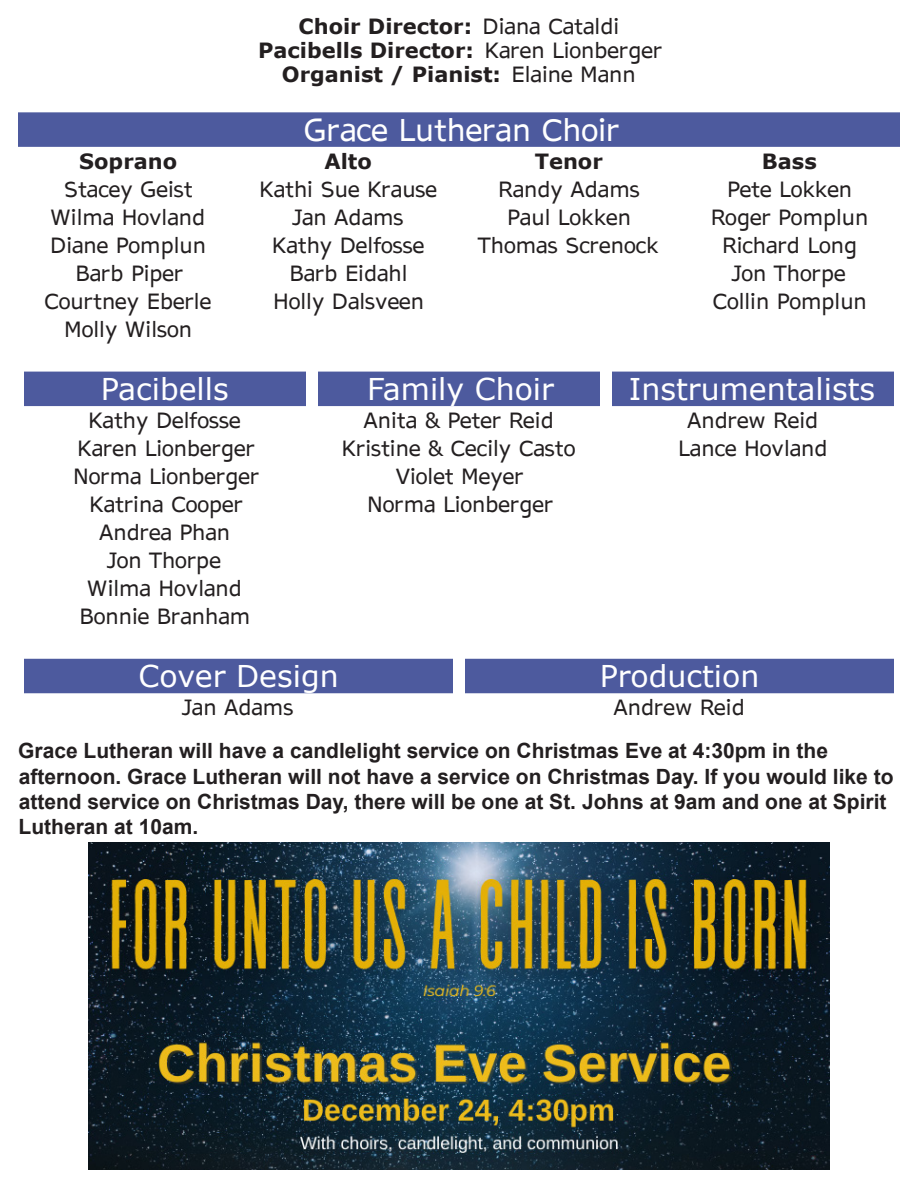
<style>
.page{position:relative;width:918px;height:1188px;background:#fff}
.page>*{position:absolute;margin:0;border:0;box-sizing:border-box;transform-origin:0 0}
.Choir{font:30px "Verdana";color:#fff}
.Choir-2{font:30px "AP Hont";color:#fff}
.Text__Soloist{font:21px "AP Hont";color:#231f20}
.Text__Basic{font:700 21px/25.2px "Arial";color:#231f20}
.Text__Soloist-2{font:700 21px "Verdana";color:#231f20}
.s1{font-family:"AP Hont";font-weight:400}
</style>
<div class="page">
<div style="left:18px;top:112px;width:882px;height:35px;background:#4d5a9e"></div>
<div style="left:24px;top:372px;width:282px;height:34px;background:#4d5a9e"></div>
<div style="left:318px;top:372px;width:282px;height:34px;background:#4d5a9e"></div>
<div style="left:612px;top:372px;width:282px;height:34px;background:#4d5a9e"></div>
<div style="left:24px;top:659px;width:429px;height:34px;background:#4d5a9e"></div>
<div style="left:465px;top:659px;width:429px;height:34px;background:#4d5a9e"></div>
<img style="left:89px;top:842px;width:740px;height:328px">
<p class="Text__Soloist-2" style="left:299px;top:12px;width:322px">Choir Director: <span class="s1">Diana Cataldi</span></p>
<p class="Text__Soloist-2" style="left:258px;top:36px;width:406px">Pacibells Director: <span class="s1">Karen Lionberger</span></p>
<p class="Text__Soloist-2" style="left:282px;top:60px;width:355px">Organist / Pianist: <span class="s1">Elaine Mann</span></p>
<p class="Choir-2" style="left:304px;top:109px;width:318px">Grace Lutheran Choir</p>
<p class="Text__Soloist-2" style="left:79px;top:146px;width:99px">Soprano</p>
<p class="Text__Soloist-2" style="left:324px;top:146px;width:49px">Alto</p>
<p class="Text__Soloist-2" style="left:535px;top:146px;width:70px">Tenor</p>
<p class="Text__Soloist-2" style="left:762px;top:146px;width:56px">Bass</p>
<p class="Text__Soloist" style="left:64px;top:174px;width:131px">Stacey Geist</p>
<p class="Text__Soloist" style="left:259px;top:174px;width:180px">Kathi Sue Krause</p>
<p class="Text__Soloist" style="left:498px;top:174px;width:143px">Randy Adams</p>
<p class="Text__Soloist" style="left:727px;top:174px;width:127px">Pete Lokken</p>
<p class="Text__Soloist" style="left:50px;top:202px;width:157px">Wilma Hovland</p>
<p class="Text__Soloist" style="left:293px;top:202px;width:113px">Jan Adams</p>
<p class="Text__Soloist" style="left:507px;top:202px;width:125px">Paul Lokken</p>
<p class="Text__Soloist" style="left:711px;top:202px;width:159px">Roger Pomplun</p>
<p class="Text__Soloist" style="left:50px;top:230px;width:157px">Diane Pomplun</p>
<p class="Text__Soloist" style="left:272px;top:230px;width:154px">Kathy Delfosse</p>
<p class="Text__Soloist" style="left:478px;top:230px;width:182px">Thomas Screnock</p>
<p class="Text__Soloist" style="left:722px;top:230px;width:137px">Richard Long</p>
<p class="Text__Soloist" style="left:75px;top:258px;width:109px">Barb Piper</p>
<p class="Text__Soloist" style="left:289px;top:258px;width:120px">Barb Eidahl</p>
<p class="Text__Soloist" style="left:732px;top:258px;width:115px">Jon Thorpe</p>
<p class="Text__Soloist" style="left:44px;top:286px;width:169px">Courtney Eberle</p>
<p class="Text__Soloist" style="left:273px;top:286px;width:153px">Holly Dalsveen</p>
<p class="Text__Soloist" style="left:712px;top:286px;width:156px">Collin Pomplun</p>
<p class="Text__Soloist" style="left:64px;top:314px;width:129px">Molly Wilson</p>
<p class="Choir" style="left:101px;top:369px;width:129px">Pacibells</p>
<p class="Choir" style="left:367px;top:369px;width:188px">Family Choir</p>
<p class="Choir" style="left:629px;top:369px;width:248px">Instrumentalists</p>
<p class="Text__Soloist" style="left:88px;top:406px;width:154px">Kathy Delfosse</p>
<p class="Text__Soloist" style="left:364px;top:406px;width:192px">Anita &amp; Peter Reid</p>
<p class="Text__Soloist" style="left:687px;top:406px;width:133px">Andrew Reid</p>
<p class="Text__Soloist" style="left:77px;top:433px;width:179px">Karen Lionberger</p>
<p class="Text__Soloist" style="left:342px;top:433px;width:235px">Kristine &amp; Cecily Casto</p>
<p class="Text__Soloist" style="left:678px;top:433px;width:151px">Lance Hovland</p>
<p class="Text__Soloist" style="left:73px;top:461px;width:188px">Norma Lionberger</p>
<p class="Text__Soloist" style="left:396px;top:461px;width:129px">Violet Meyer</p>
<p class="Text__Soloist" style="left:89px;top:489px;width:156px">Katrina Cooper</p>
<p class="Text__Soloist" style="left:367px;top:489px;width:188px">Norma Lionberger</p>
<p class="Text__Soloist" style="left:99px;top:517px;width:133px">Andrea Phan</p>
<p class="Text__Soloist" style="left:107px;top:545px;width:115px">Jon Thorpe</p>
<p class="Text__Soloist" style="left:87px;top:573px;width:157px">Wilma Hovland</p>
<p class="Text__Soloist" style="left:79px;top:601px;width:173px">Bonnie Branham</p>
<p class="Choir" style="left:138px;top:656px;width:202px">Cover Design</p>
<p class="Choir" style="left:600px;top:656px;width:161px">Production</p>
<p class="Text__Soloist" style="left:182px;top:693px;width:113px">Jan Adams</p>
<p class="Text__Soloist" style="left:614px;top:693px;width:133px">Andrew Reid</p>
<p class="Text__Basic" style="left:18px;top:739px;width:877px">Grace Lutheran will have a candlelight service on Christmas Eve at 4:30pm in the afternoon. Grace Lutheran will not have a service on Christmas Day. If you would like to attend service on Christmas Day, there will be one at St. Johns at 9am and one at Spirit Lutheran at 10am.</p>
</div>
